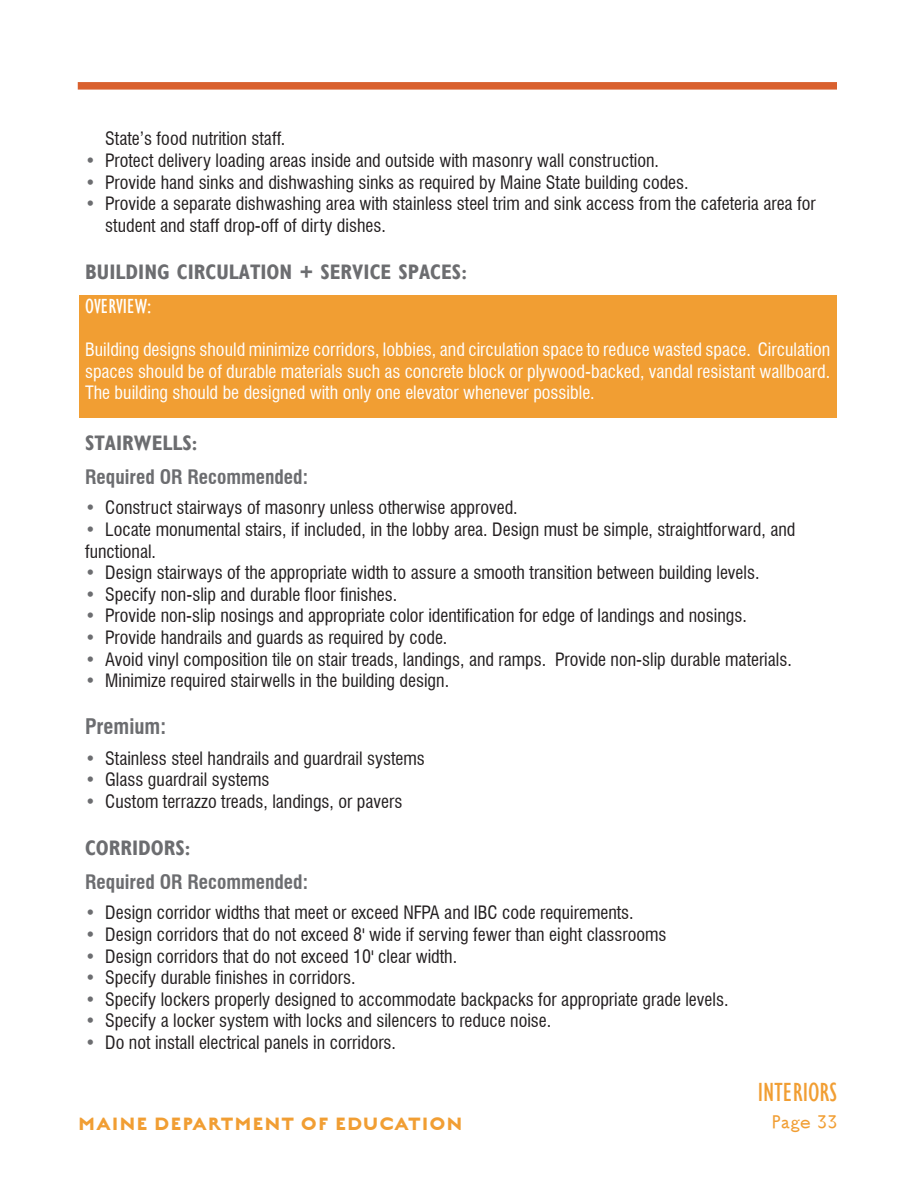
<style>
.page{position:relative;width:918px;height:1188px;background:#fff}
.page>*{position:absolute;margin:0;border:0;box-sizing:border-box;transform-origin:0 0}
.SECTION_HEADER{font:condensed 27px "Gill Sans";color:#f19e33}
.t1{font:700 24px "English Grotesque";letter-spacing:.04em;color:#f19e33}
.t2{font:100 24px "English Grotesque";letter-spacing:.03em;color:#f19e33}
.PARAGRAPH_HEADER{font:700 condensed 21px "Gill Sans";color:#6c6d70}
.t3{font:condensed 21px "Gill Sans";color:#fff}
.REQUIRED_OR_RECOMMEN{font:700 condensed 21px "Swiss 721 BT";color:#6c6d70}
.REQUIRED_OR_RECOMMEN-2{font:700 condensed 19.5px "Swiss 721 BT";color:#6c6d70}
.t4{font:condensed 18px/21.6px "Swiss 721 BT";color:#231f20}
.BODY_TEXT_ORANGE{font:condensed 18px/21.6px "Swiss 721 BT";color:#fff;text-align:justify}
.s1{color:#6c6d70}
</style>
<div class="page">
<div style="left:78px;top:82px;width:759px;height:8px;background:#d9602e"></div>
<div style="left:79px;top:295px;width:757px;height:122px;background:#f19e33"></div>
<p class="t4" style="left:105px;top:128px;width:181px">State’s food nutrition staff.</p>
<p class="t4" style="left:85px;top:150px;width:575px"><span class="s1">•</span> Protect delivery loading areas inside and outside with masonry wall construction.</p>
<p class="t4" style="left:85px;top:171px;width:605px"><span class="s1">•</span> Provide hand sinks and dishwashing sinks as required by Maine State building codes.</p>
<p class="t4" style="left:105px;top:193px;width:712px;text-indent:-20px"><span class="s1">•</span> Provide a separate dishwashing area with stainless steel trim and sink access from the cafeteria area for student and staff drop-off of dirty dishes.</p>
<p class="PARAGRAPH_HEADER" style="left:85px;top:259px;width:383px">BUILDING CIRCULATION + SERVICE SPACES:</p>
<p class="t3" style="left:85px;top:294px;width:68px">OVERVIEW:</p>
<p class="BODY_TEXT_ORANGE" style="left:85px;top:339px;width:747px">Building designs should minimize corridors, lobbies, and circulation space to reduce wasted space. Circulation spaces should be of durable materials such as concrete block or plywood-backed, vandal resistant wallboard.<br>The building should be designed with only one elevator whenever possible.</p>
<p class="PARAGRAPH_HEADER" style="left:85px;top:430px;width:114px">STAIRWELLS:</p>
<p class="REQUIRED_OR_RECOMMEN-2" style="left:85px;top:465px;width:224px">Required OR Recommended:</p>
<p class="t4" style="left:85px;top:497px;width:434px"><span class="s1">•</span> Construct stairways of masonry unless otherwise approved.</p>
<p class="t4" style="left:85px;top:519px;width:712px"><span class="s1">•</span> Locate monumental stairs, if included, in the lobby area. Design must be simple, straightforward, and functional.</p>
<p class="t4" style="left:85px;top:562px;width:676px"><span class="s1">•</span> Design stairways of the appropriate width to assure a smooth transition between building levels.</p>
<p class="t4" style="left:85px;top:583px;width:314px"><span class="s1">•</span> Specify non-slip and durable floor finishes.</p>
<p class="t4" style="left:85px;top:605px;width:663px"><span class="s1">•</span> Provide non-slip nosings and appropriate color identification for edge of landings and nosings.</p>
<p class="t4" style="left:85px;top:627px;width:364px"><span class="s1">•</span> Provide handrails and guards as required by code.</p>
<p class="t4" style="left:85px;top:648px;width:708px"><span class="s1">•</span> Avoid vinyl composition tile on stair treads, landings, and ramps. Provide non-slip durable materials.</p>
<p class="t4" style="left:85px;top:670px;width:366px"><span class="s1">•</span> Minimize required stairwells in the building design.</p>
<p class="REQUIRED_OR_RECOMMEN" style="left:85px;top:714px;width:83px">Premium:</p>
<p class="t4" style="left:85px;top:747px;width:341px"><span class="s1">•</span> Stainless steel handrails and guardrail systems</p>
<p class="t4" style="left:85px;top:769px;width:186px"><span class="s1">•</span> Glass guardrail systems</p>
<p class="t4" style="left:85px;top:790px;width:319px"><span class="s1">•</span> Custom terrazzo treads, landings, or pavers</p>
<p class="PARAGRAPH_HEADER" style="left:85px;top:835px;width:107px">CORRIDORS:</p>
<p class="REQUIRED_OR_RECOMMEN-2" style="left:85px;top:870px;width:224px">Required OR Recommended:</p>
<p class="t4" style="left:85px;top:902px;width:550px"><span class="s1">•</span> Design corridor widths that meet or exceed NFPA and IBC code requirements.</p>
<p class="t4" style="left:85px;top:924px;width:583px"><span class="s1">•</span> Design corridors that do not exceed 8' wide if serving fewer than eight classrooms</p>
<p class="t4" style="left:85px;top:945px;width:374px"><span class="s1">•</span> Design corridors that do not exceed 10' clear width.</p>
<p class="t4" style="left:85px;top:967px;width:272px"><span class="s1">•</span> Specify durable finishes in corridors.</p>
<p class="t4" style="left:85px;top:988px;width:645px"><span class="s1">•</span> Specify lockers properly designed to accommodate backpacks for appropriate grade levels.</p>
<p class="t4" style="left:85px;top:1010px;width:468px"><span class="s1">•</span> Specify a locker system with locks and silencers to reduce noise.</p>
<p class="t4" style="left:85px;top:1032px;width:313px"><span class="s1">•</span> Do not install electrical panels in corridors.</p>
<p class="SECTION_HEADER" style="left:758px;top:1077px;width:81px">INTERIORS</p>
<h2 class="t1" style="left:78px;top:1112px;width:386px">MAINE DEPARTMENT OF EDUCATION</h2>
<p class="t2" style="left:771px;top:1109px;width:67px">Page 33</p>
</div>
